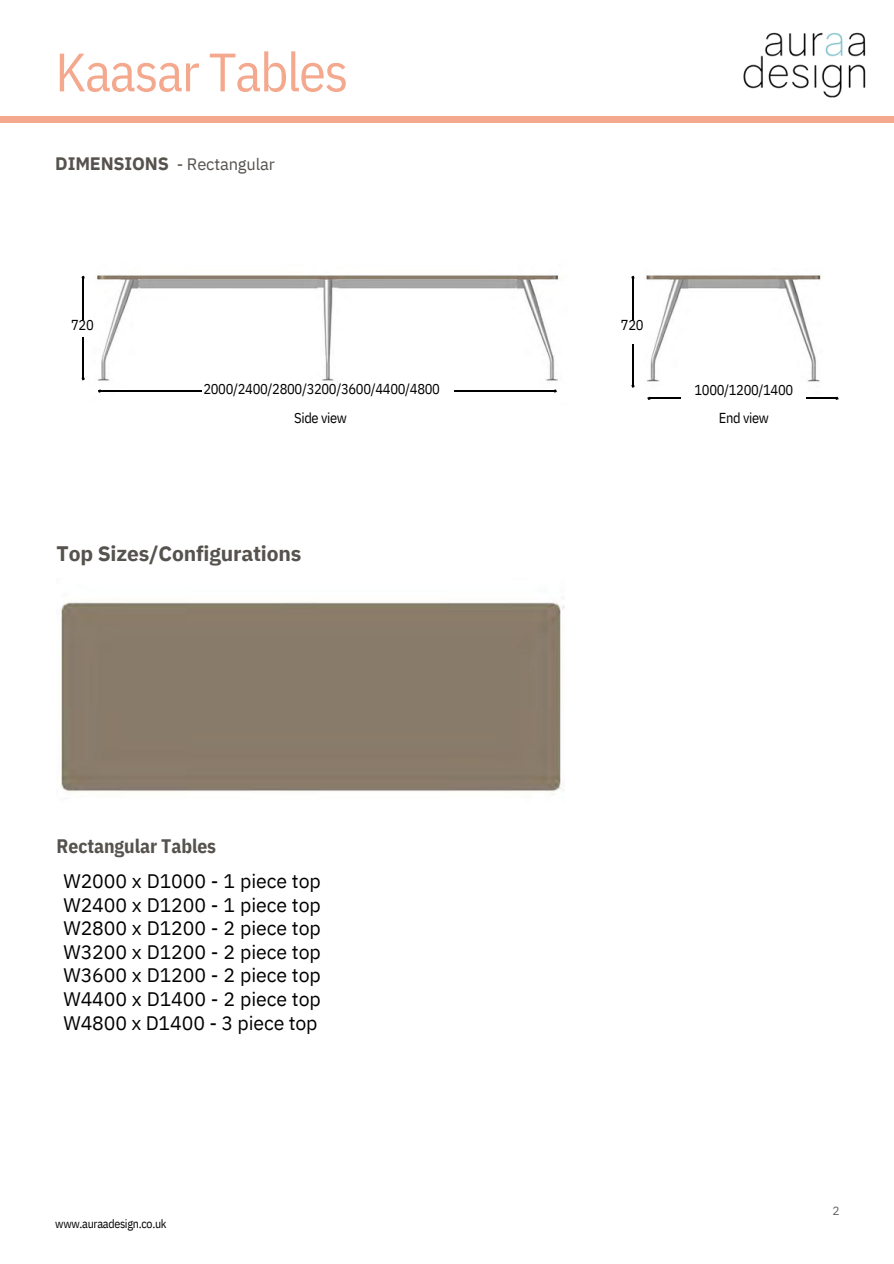
<style>
.page{position:relative;width:894px;height:1264px;background:#fff}
.page>*{position:absolute;margin:0;border:0;box-sizing:border-box;transform-origin:0 0}
.t1{font:54px "IBM Plex Sans Cond";letter-spacing:-.025em;color:#f4a88e}
.t2{font:700 21px "IBM Plex Sans";letter-spacing:-.01em;color:#56524e}
.t3{font:19.5px/23.7px "IBM Plex Sans";letter-spacing:-.005em;color:#000;text-align:justify}
.t4{font:700 19.5px "IBM Plex Sans Cond";letter-spacing:-.005em;color:#56524e}
.t5{font:16.5px "IBM Plex Sans";letter-spacing:-.01em;color:#56524e}
.t6{font:14.4px/28.8px "IBM Plex Sans Cond";letter-spacing:-.025em;color:#000;text-align:center}
.t7{font:12px "IBM Plex Sans Cond";letter-spacing:-.025em;color:#000}
.t8{font:12px "IBM Plex Sans";color:#646568}
.s1{font-weight:700;font-size:18px}
</style>
<div class="page">
<div style="left:0;top:116px;width:893px;height:6px;background:#f4a88e"></div>
<img style="left:96px;top:275px;width:463px;height:118px">
<img style="left:646px;top:275px;width:176px;height:107px">
<hr style="left:83px;top:277px;width:1px;height:42px;background:#000">
<hr style="left:83px;top:337px;width:1px;height:42px;background:#000">
<hr style="left:99px;top:390px;width:103px;height:1px;background:#000">
<hr style="left:454px;top:390px;width:101px;height:1px;background:#000">
<hr style="left:632px;top:277px;width:1px;height:42px;background:#000">
<hr style="left:632px;top:344px;width:1px;height:42px;background:#000">
<hr style="left:648px;top:398px;width:32px;height:1px;background:#000">
<hr style="left:806px;top:398px;width:30px;height:1px;background:#000">
<div style="left:61px;top:602px;width:503px;height:193px;background:#887b6a"></div>
<img style="left:743px;top:32px;width:122px;height:66px">
<h1 class="t1" style="left:55px;top:36px;width:294px">Kaasar Tables</h1>
<h6 class="t5" style="left:55px;top:153px;width:221px"><span class="s1">DIMENSIONS</span> - Rectangular</h6>
<h6 class="t6" style="left:71px;top:311px;width:24px">720</h6>
<h6 class="t6" style="left:203px;top:374px;width:238px">2000/2400/2800/3200/3600/4400/4800<br>Side view</h6>
<h4 class="t2" style="left:57px;top:539px;width:246px">Top Sizes/Configurations</h4>
<h3 class="t4" style="left:57px;top:832px;width:161px">Rectangular Tables</h3>
<p class="t3" style="left:63px;top:868px;width:259px">W2000 x D1000 - 1 piece top W2400 x D1200 - 1 piece top W2800 x D1200 - 2 piece top W3200 x D1200 - 2 piece top W3600 x D1200 - 2 piece top W4400 x D1400 - 2 piece top W4800 x D1400 - 3 piece top</p>
<p class="t7" style="left:55px;top:1215px;width:113px">www.auraadesign.co.uk</p>
<h2 class="t6" style="left:620px;top:311px;width:24px">720</h2>
<p class="t6" style="left:694px;top:375px;width:100px;line-height:28.2px">1000/1200/1400<br>End view</p>
<h5 class="t8" style="left:832px;top:1202px;width:9px">2</h5>
</div>
